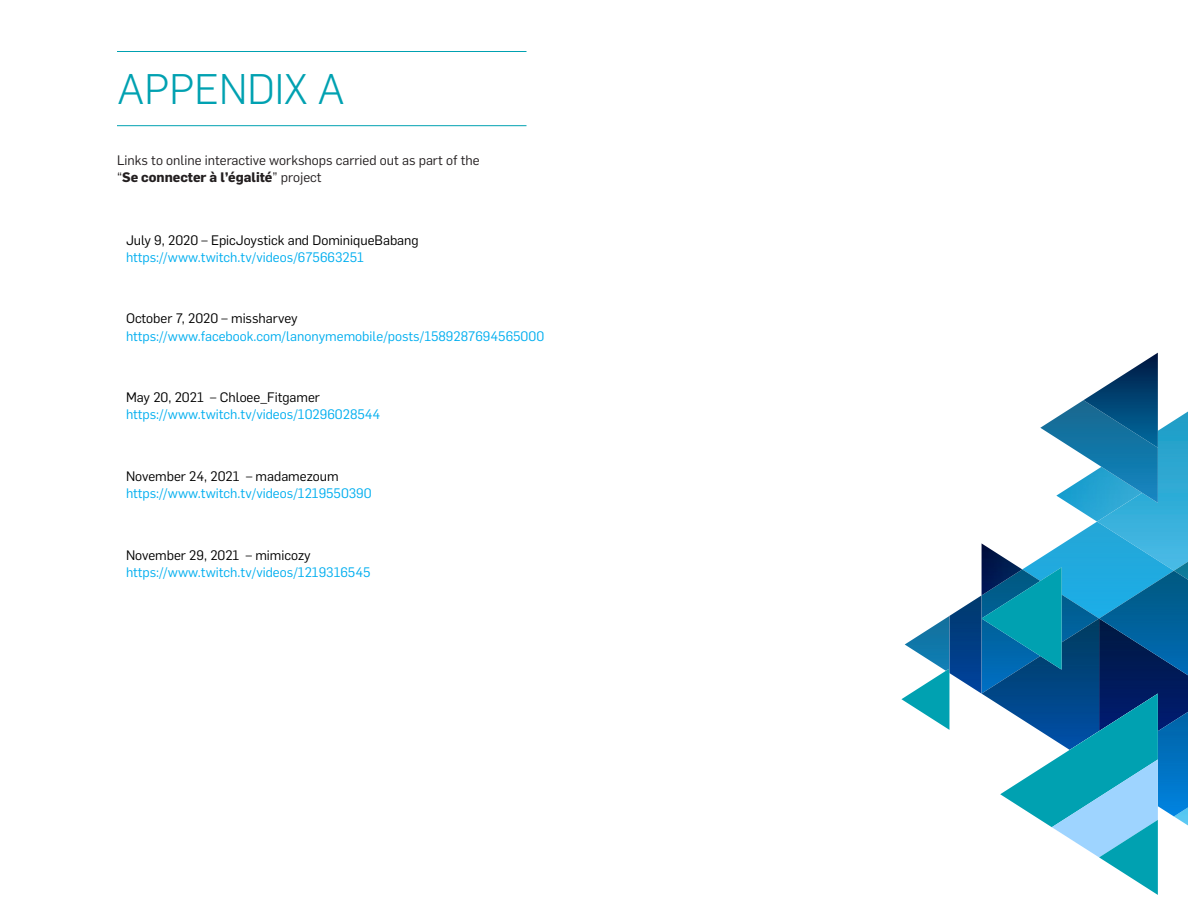
<style>
.page{position:relative;width:1188px;height:918px;background:#fff}
.page>*{position:absolute;margin:0;border:0;box-sizing:border-box;transform-origin:0 0}
.Titre_section{font:300 42px "Flama";color:#00a1b1}
.boite_bleue{font:13.5px/17.2px "Flama";color:#00aeef}
.boite_bleue-2{font:13.5px/17.2px "Flama";color:#231f20}
.boite_bleue-3{font:13.5px/17.2px "Flama";color:#000}
.s1{font-weight:700}
.s2{color:#00aeef}
.s3{color:#000}
</style>
<div class="page">
<hr style="left:117px;top:51px;width:409px;height:1px;background:#00a1b1">
<hr style="left:117px;top:125px;width:409px;height:1px;background:#00a1b1">
<img style="left:1084px;top:353px;width:74px;height:47px">
<svg style="left:901px;top:400px;width:287px;height:495px"></svg>
<p class="Titre_section" style="left:117px;top:60px;width:230px">APPENDIX A</p>
<p class="boite_bleue-2" style="left:117px;top:150px;width:364px">Links to online interactive workshops carried out as part of the “<span class="s1">Se connecter à l’égalité</span>” project</p>
<p class="boite_bleue-3" style="left:126px;top:230px;width:294px">July 9, 2020 – EpicJoystick and DominiqueBabang <span class="s2">https://www.twitch.tv/videos/675663251</span></p>
<p class="boite_bleue" style="left:126px;top:309px;width:420px"><span class="s3">October 7, 2020 – missharvey </span>https://www.facebook.com/lanonymemobile/posts/1589287694565000</p>
<p class="boite_bleue" style="left:126px;top:388px;width:256px"><span class="s3">May 20, 2021 – Chloee_Fitgamer </span>https://www.twitch.tv/videos/10296028544</p>
<p class="boite_bleue" style="left:126px;top:467px;width:247px"><span class="s3">November 24, 2021 – madamezoum </span>https://www.twitch.tv/videos/1219550390</p>
<p class="boite_bleue" style="left:126px;top:545px;width:246px"><span class="s3">November 29, 2021 – mimicozy </span>https://www.twitch.tv/videos/1219316545</p>
</div>
